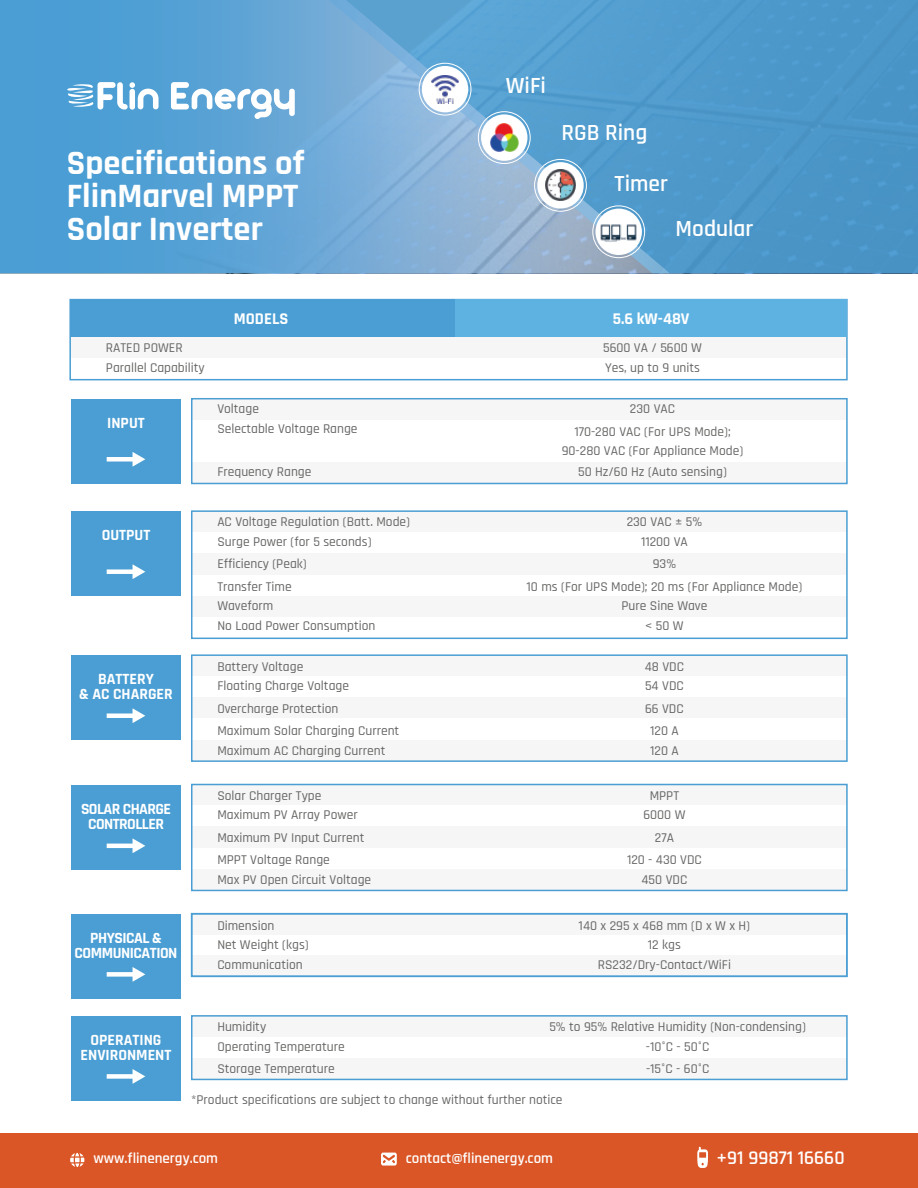
<style>
.page{position:relative;width:918px;height:1188px;background:#fff}
.page>*{position:absolute;margin:0;border:0;box-sizing:border-box;transform-origin:0 0}
.t1{font:700 34.5px/33px "Rajdhani";color:#fff}
.t2{font:600 23.25px/50.6px "Rajdhani";color:#fff}
.t3{font:600 19.5px "Rajdhani";color:#fff}
.t4{font:700 16.5px "Rajdhani";color:#fff}
.t5{font:700 15.75px/15px "Rajdhani";color:#fff;text-align:center}
.t6{font:700 15.75px/15px "Rajdhani";letter-spacing:-.03em;color:#fff;text-align:center}
.t7{font:700 15.75px/15px "Rajdhani";letter-spacing:-.035em;color:#fff;text-align:center}
.t8{font:600 15px "Rajdhani";color:#fff}
.t9{font:500 13.5px/19.5px "Rajdhani";color:#666665}
</style>
<div class="page">
<div style="left:0;top:1133px;width:918px;height:55px;background:#da5626"></div>
<svg style="left:381px;top:1153px;width:16px;height:13px"></svg>
<svg style="left:697px;top:1147px;width:11px;height:21px"></svg>
<svg style="left:70px;top:1153px;width:14px;height:14px"></svg>
<div style="left:192px;top:511px;width:655px;height:21px;background:#f6f6f6"></div>
<div style="left:192px;top:554px;width:655px;height:21px;background:#f6f6f6"></div>
<div style="left:192px;top:596px;width:655px;height:21px;background:#f6f6f6"></div>
<div style="left:192px;top:655px;width:655px;height:21px;background:#f6f6f6"></div>
<div style="left:192px;top:698px;width:655px;height:21px;background:#f6f6f6"></div>
<div style="left:191px;top:740px;width:655px;height:21px;background:#f6f6f6"></div>
<div style="left:191px;top:785px;width:655px;height:21px;background:#f6f6f6"></div>
<div style="left:191px;top:827px;width:655px;height:21px;background:#f6f6f6"></div>
<div style="left:192px;top:869px;width:655px;height:21px;background:#f6f6f6"></div>
<div style="left:192px;top:914px;width:655px;height:21px;background:#f6f6f6"></div>
<div style="left:192px;top:956px;width:655px;height:21px;background:#f6f6f6"></div>
<div style="left:191px;top:1016px;width:655px;height:21px;background:#f6f6f6"></div>
<div style="left:191px;top:1058px;width:655px;height:21px;background:#f6f6f6"></div>
<div style="left:192px;top:462px;width:655px;height:21px;background:#f6f6f6"></div>
<div style="left:670px;top:0;width:248px;height:273px;background:#4c97c9"></div>
<svg style="left:0;top:0;width:670px;height:273px;background:#63a5d4"></svg>
<div style="left:70px;top:337px;width:777px;height:21px;background:#f6f6f6"></div>
<div style="left:192px;top:399px;width:655px;height:21px;background:#f6f6f6"></div>
<div style="left:191px;top:398px;width:657px;height:86px;border:2px solid #4a9ed4"></div>
<div style="left:191px;top:654px;width:657px;height:108px;border:2px solid #4a9ed4"></div>
<div style="left:191px;top:784px;width:657px;height:107px;border:2px solid #4a9ed4"></div>
<div style="left:191px;top:913px;width:657px;height:64px;border:2px solid #4a9ed4"></div>
<div style="left:191px;top:1015px;width:657px;height:65px;border:2px solid #4a9ed4"></div>
<div style="left:191px;top:510px;width:657px;height:129px;border:2px solid #4a9ed4"></div>
<div style="left:70px;top:300px;width:387px;height:37px;background:#4a9ed4"></div>
<div style="left:69px;top:299px;width:779px;height:81px;border:2px solid #4a9ed4"></div>
<div style="left:71px;top:399px;width:110px;height:84px;background:#4a9ed4"></div>
<div style="left:455px;top:300px;width:392px;height:37px;background:#5eb2e1"></div>
<div style="left:419px;top:63px;width:52px;height:52px;border:1px solid #fff;border-radius:50%"></div>
<div style="left:422px;top:66px;width:46px;height:46px;background:#fff;border-radius:50%"></div>
<div style="left:534px;top:159px;width:53px;height:53px;border:1px solid #fff;border-radius:50%"></div>
<div style="left:537px;top:162px;width:47px;height:47px;background:#fff;border-radius:50%"></div>
<div style="left:592px;top:205px;width:53px;height:53px;border:1px solid #fff;border-radius:50%"></div>
<div style="left:596px;top:209px;width:46px;height:46px;background:#fff;border-radius:50%"></div>
<img style="left:600px;top:224px;width:37px;height:18px">
<div style="left:478px;top:111px;width:53px;height:53px;border:1px solid #fff;border-radius:50%"></div>
<div style="left:481px;top:114px;width:46px;height:47px;background:#fff;border-radius:50%"></div>
<img style="left:490px;top:124px;width:29px;height:28px">
<div style="left:107px;top:457px;width:28px;height:5px;background:#fff"></div>
<svg style="left:133px;top:452px;width:12px;height:15px"></svg>
<div style="left:71px;top:511px;width:110px;height:85px;background:#4a9ed4"></div>
<div style="left:107px;top:569px;width:28px;height:5px;background:#fff"></div>
<svg style="left:133px;top:564px;width:12px;height:15px"></svg>
<div style="left:71px;top:785px;width:110px;height:85px;background:#4a9ed4"></div>
<hr style="left:107px;top:844px;width:28px;height:4px;background:#fff">
<svg style="left:133px;top:838px;width:12px;height:15px"></svg>
<div style="left:71px;top:655px;width:110px;height:85px;background:#4a9ed4"></div>
<div style="left:107px;top:713px;width:28px;height:5px;background:#fff"></div>
<svg style="left:133px;top:708px;width:12px;height:15px"></svg>
<div style="left:71px;top:914px;width:110px;height:85px;background:#4a9ed4"></div>
<div style="left:107px;top:972px;width:28px;height:5px;background:#fff"></div>
<svg style="left:133px;top:967px;width:12px;height:15px"></svg>
<div style="left:71px;top:1016px;width:110px;height:85px;background:#4a9ed4"></div>
<div style="left:107px;top:1074px;width:28px;height:5px;background:#fff"></div>
<svg style="left:133px;top:1069px;width:12px;height:15px"></svg>
<svg style="left:171px;top:82px;width:124px;height:37px"></svg>
<svg style="left:65px;top:82px;width:94px;height:28px"></svg>
<img style="left:545px;top:170px;width:31px;height:31px">
<img style="left:431px;top:76px;width:27px;height:28px">
<h1 class="t1" style="left:67px;top:147px;width:240px">Specifications of<br>FlinMarvel MPPT<br>Solar Inverter</h1>
<p class="t9" style="left:106px;top:338px;width:100px">RATED POWER<br>Parallel Capability</p>
<p class="t5" style="left:107px;top:415px;width:39px">INPUT</p>
<p class="t4" style="left:234px;top:309px;width:56px">MODELS</p>
<p class="t9" style="left:217px;top:400px;width:142px">Voltage<br>Selectable Voltage Range</p>
<p class="t9" style="left:217px;top:463px;width:96px">Frequency Range</p>
<p class="t5" style="left:102px;top:528px;width:50px">OUTPUT</p>
<p class="t5" style="left:79px;top:672px;width:95px">BATTERY<br>&amp; AC CHARGER</p>
<p class="t7" style="left:81px;top:802px;width:91px">SOLAR CHARGE<br>CONTROLLER</p>
<p class="t9" style="left:217px;top:512px;width:194px">AC Voltage Regulation (Batt. Mode)<br>Surge Power (for 5 seconds)</p>
<p class="t9" style="left:217px;top:553px;width:91px;line-height:22.5px">Efficiency (Peak)<br>Transfer Time</p>
<p class="t9" style="left:217px;top:596px;width:160px">Waveform<br>No Load Power Consumption</p>
<p class="t9" style="left:217px;top:657px;width:133px">Battery Voltage<br>Floating Charge Voltage</p>
<p class="t9" style="left:217px;top:698px;width:184px;line-height:22.5px">Overcharge Protection<br>Maximum Solar Charging Current</p>
<p class="t9" style="left:217px;top:741px;width:170px">Maximum AC Charging Current</p>
<p class="t9" style="left:217px;top:786px;width:142px">Solar Charger Type<br>Maximum PV Array Power</p>
<p class="t9" style="left:217px;top:827px;width:149px;line-height:22.5px">Maximum PV Input Current<br>MPPT Voltage Range</p>
<p class="t9" style="left:217px;top:870px;width:155px">Max PV Open Circuit Voltage</p>
<h2 class="t2" style="left:506px;top:61px;width:42px">WiFi</h2>
<h2 class="t2" style="left:615px;top:108px;width:55px;text-indent:-53px">RGB Ring<br>Timer</h2>
<h2 class="t2" style="left:676px;top:204px;width:79px">Modular</h2>
<p class="t4" style="left:613px;top:309px;width:78px">5.6 kW-48V</p>
<p class="t9" style="left:603px;top:338px;width:100px">5600 VA / 5600 W<br>Yes, up to 9 units</p>
<p class="t9" style="left:574px;top:398px;width:158px;line-height:22.5px;text-align:center">230 VAC<br>170-280 VAC (For UPS Mode);</p>
<p class="t9" style="left:562px;top:441px;width:183px;line-height:21px;text-align:center">90-280 VAC (For Appliance Mode)<br>50 Hz/60 Hz (Auto sensing)</p>
<p class="t9" style="left:627px;top:512px;width:77px;text-align:center">230 VAC ± 5%<br>11200 VA</p>
<p class="t9" style="left:527px;top:553px;width:277px;line-height:22.5px;text-align:center">93%<br>10 ms (For UPS Mode); 20 ms (For Appliance Mode)</p>
<p class="t9" style="left:621px;top:596px;width:87px;text-align:center">Pure Sine Wave &lt; 50 W</p>
<p class="t9" style="left:645px;top:657px;width:41px">48 VDC<br>54 VDC</p>
<p class="t9" style="left:645px;top:698px;width:40px;line-height:22.5px;text-align:center">66 VDC<br>120 A</p>
<p class="t9" style="left:650px;top:741px;width:30px">120 A</p>
<p class="t9" style="left:643px;top:786px;width:44px;text-align:center">MPPT<br>6000 W</p>
<p class="t9" style="left:627px;top:827px;width:76px;line-height:22.5px;text-align:center">27A<br>120 - 430 VDC</p>
<p class="t9" style="left:642px;top:870px;width:47px">450 VDC</p>
<p class="t6" style="left:75px;top:931px;width:104px">PHYSICAL &amp;<br>COMMUNICATION</p>
<p class="t9" style="left:217px;top:916px;width:93px">Dimension<br>Net Weight (kgs)<br>Communication</p>
<p class="t9" style="left:579px;top:916px;width:173px;text-align:center">140 x 295 x 468 mm (D x W x H)<br>12 kgs<br>RS232/Dry-Contact/WiFi</p>
<p class="t5" style="left:81px;top:1033px;width:92px">OPERATING<br>ENVIRONMENT</p>
<p class="t9" style="left:549px;top:1017px;width:258px;text-align:center">5% to 95% Relative Humidity (Non-condensing) -10°C - 50°C</p>
<p class="t9" style="left:646px;top:1059px;width:65px">-15°C - 60°C</p>
<p class="t9" style="left:191px;top:1091px;width:373px">*Product specifications are subject to change without further notice</p>
<p class="t9" style="left:217px;top:1017px;width:129px">Humidity<br>Operating Temperature</p>
<p class="t9" style="left:217px;top:1059px;width:119px">Storage Temperature</p>
<p class="t8" style="left:94px;top:1150px;width:126px">www.flinenergy.com</p>
<p class="t8" style="left:406px;top:1150px;width:149px">contact@flinenergy.com</p>
<h3 class="t3" style="left:717px;top:1147px;width:130px">+91 99871 16660</h3>
</div>
